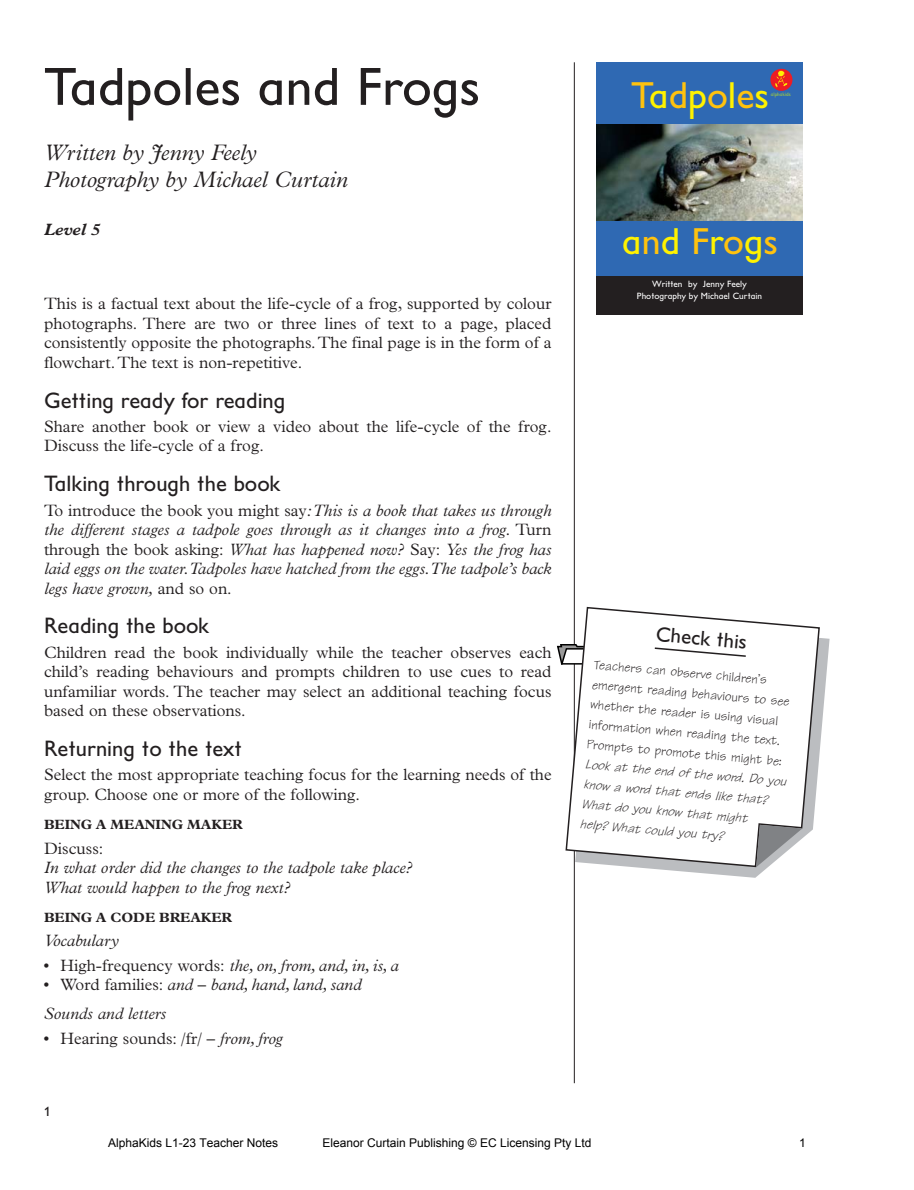
<style>
.page{position:relative;width:914px;height:1190px;background:#fff}
.page>*{position:absolute;margin:0;border:0;box-sizing:border-box;transform-origin:0 0}
.t1{font:54px "El Sans Schlbk";color:#231f20}
.t2{font:37.8px "El Sans Schlbk";color:#ffc20e}
.t3{font:37.8px "El Sans Schlbk";color:#fff200}
.t4{font:22.5px "El Sans Schlbk";color:#231f20}
.t5{font:italic 300 22.5px/27px "Plantin";color:#231f20}
.t6{font:21px "El Sans Schlbk";color:#231f20}
.t7{font:300 16.5px/19.5px "Plantin";color:#231f20;text-align:justify}
.t8{font:italic 300 16.5px/19.5px "Plantin";color:#231f20}
.t9{font:italic 700 16.5px "Plantin";color:#231f20}
.t10{font:13.5px/20px "Technical";color:#231f20}
.t11{font:italic 13.5px/20px "Technical";color:#231f20}
.t12{font:700 13.5px "Plantin";color:#231f20}
.t13{font:13.5px "El Sans Schlbk";color:#231f20}
.t14{font:12px "Arial";color:#000}
.t15{font:9.15px/11.4px "El Sans Schlbk";color:#fff;text-align:center}
.t16{font:5.25px "El Sans Schlbk";color:#a6ce39}
.s1{font-style:normal}
.s2{font-style:italic}
.s3{color:#fff200}
.s4{color:#ffc20e}
</style>
<div class="page">
<div style="left:596px;top:62px;width:206px;height:220px;background:#2f69b3"></div>
<div style="left:596px;top:276px;width:206px;height:39px;background:#231f20"></div>
<img style="left:596px;top:124px;width:206px;height:96px">
<svg style="left:770px;top:69px;width:22px;height:22px"></svg>
<img style="left:773px;top:69px;width:15px;height:20px">
<hr style="left:574px;top:62px;width:1px;height:1021px;background:#231f20">
<svg style="left:557px;top:644px;width:8px;height:21px"></svg>
<svg style="left:633px;top:627px;width:196px;height:250px"></svg>
<svg style="left:565px;top:607px;width:254px;height:260px"></svg>
<svg style="left:653px;top:646px;width:94px;height:12px"></svg>
<svg style="left:756px;top:824px;width:46px;height:43px"></svg>
<h1 class="t1" style="left:44px;top:66px;width:437px">Tadpoles and Frogs</h1>
<h3 class="t5" style="left:44px;top:140px;width:305px">Written by Jenny Feely<br>Photography by Michael Curtain</h3>
<p class="t9" style="left:44px;top:224px;width:57px">Level 5</p>
<p class="t7" style="left:44px;top:295px;width:509px">This is a factual text about the life-cycle of a frog, supported by colour photographs. There are two or three lines of text to a page, placed consistently opposite the photographs.The final page is in the form of a flowchart. The text is non-repetitive.</p>
<h3 class="t4" style="left:44px;top:391px;width:243px">Getting ready for reading</h3>
<p class="t7" style="left:44px;top:418px;width:509px">Share another book or view a video about the life-cycle of the frog.<br>Discuss the life-cycle of a frog.</p>
<h3 class="t4" style="left:44px;top:475px;width:238px">Talking through the book</h3>
<p class="t8" style="left:44px;top:501px;width:509px;text-align:justify"><span class="s1">To introduce the book you might say</span>:This is a book that takes us through the different stages a tadpole goes through as it changes into a frog. <span class="s1">Turn through the book asking:</span> What has happened now? <span class="s1">Say:</span> Yes the frog has laid eggs on the water.Tadpoles have hatched from the eggs.The tadpole’s back legs have grown, <span class="s1">and so on.</span></p>
<h3 class="t4" style="left:44px;top:617px;width:166px">Reading the book</h3>
<p class="t7" style="left:44px;top:644px;width:509px">Children read the book individually while the teacher observes each child’s reading behaviours and prompts children to use cues to read unfamiliar words. The teacher may select an additional teaching focus based on these observations.</p>
<h3 class="t4" style="left:44px;top:740px;width:199px">Returning to the text</h3>
<p class="t7" style="left:44px;top:766px;width:509px">Select the most appropriate teaching focus for the learning needs of the group. Choose one or more of the following.</p>
<p class="t12" style="left:44px;top:819px;width:200px">BEING A MEANING MAKER</p>
<p class="t7" style="left:44px;top:839px;width:61px">Discuss:</p>
<p class="t8" style="left:44px;top:859px;width:370px">In what order did the changes to the tadpole take place?<br>What would happen to the frog next?</p>
<p class="t12" style="left:44px;top:912px;width:189px">BEING A CODE BREAKER</p>
<p class="t8" style="left:44px;top:932px;width:76px">Vocabulary</p>
<p class="t8" style="left:44px;top:956px;width:356px"><span class="s1">• High-frequency words:</span> the, on, from, and, in, is, a</p>
<p class="t8" style="left:44px;top:971px;width:319px;line-height:29.2px"><span class="s1">• Word families:</span> and – band, hand, land, sand<br>Sounds and letters</p>
<p class="t7" style="left:44px;top:1029px;width:240px">• Hearing sounds: /fr/ – <span class="s2">from, frog</span></p>
<p class="t13" style="left:44px;top:1103px;width:8px">1</p>
<h2 class="t2" style="left:631px;top:81px;width:139px">T<span class="s3">a</span>d<span class="s3">p</span>o<span class="s3">l</span>e<span class="s3">s</span></h2>
<p class="t16" style="left:770px;top:93px;width:21px">alphakids</p>
<h2 class="t3" style="left:622px;top:227px;width:157px">a<span class="s4">n</span>d <span class="s4">F</span>r<span class="s4">o</span>g<span class="s4">s</span></h2>
<p class="t15" style="left:637px;top:279px;width:127px">Written by Jenny Feely<br>Photography by Michael Curtain</p>
<p class="t6" style="left:656px;top:626px;width:93px;rotate:5deg">Check this</p>
<p class="t10" style="left:594px;top:655px;width:199px;rotate:5deg">Teachers can observe children’s emergent reading behaviours to see whether the reader is using visual information when reading the text.<br>Prompts to promote this might be:</p>
<p class="t11" style="left:586px;top:755px;width:203px;rotate:5deg">Look at the end of the word. Do you know a word that ends like that?<br>What do you know that might<br>help? What could you try?</p>
<p class="t14" style="left:108px;top:1134px;width:172px">AlphaKids L1-23 Teacher Notes</p>
<p class="t14" style="left:322px;top:1134px;width:270px">Eleanor Curtain Publishing © EC Licensing Pty Ltd</p>
<p class="t14" style="left:799px;top:1134px;width:8px">1</p>
</div>
